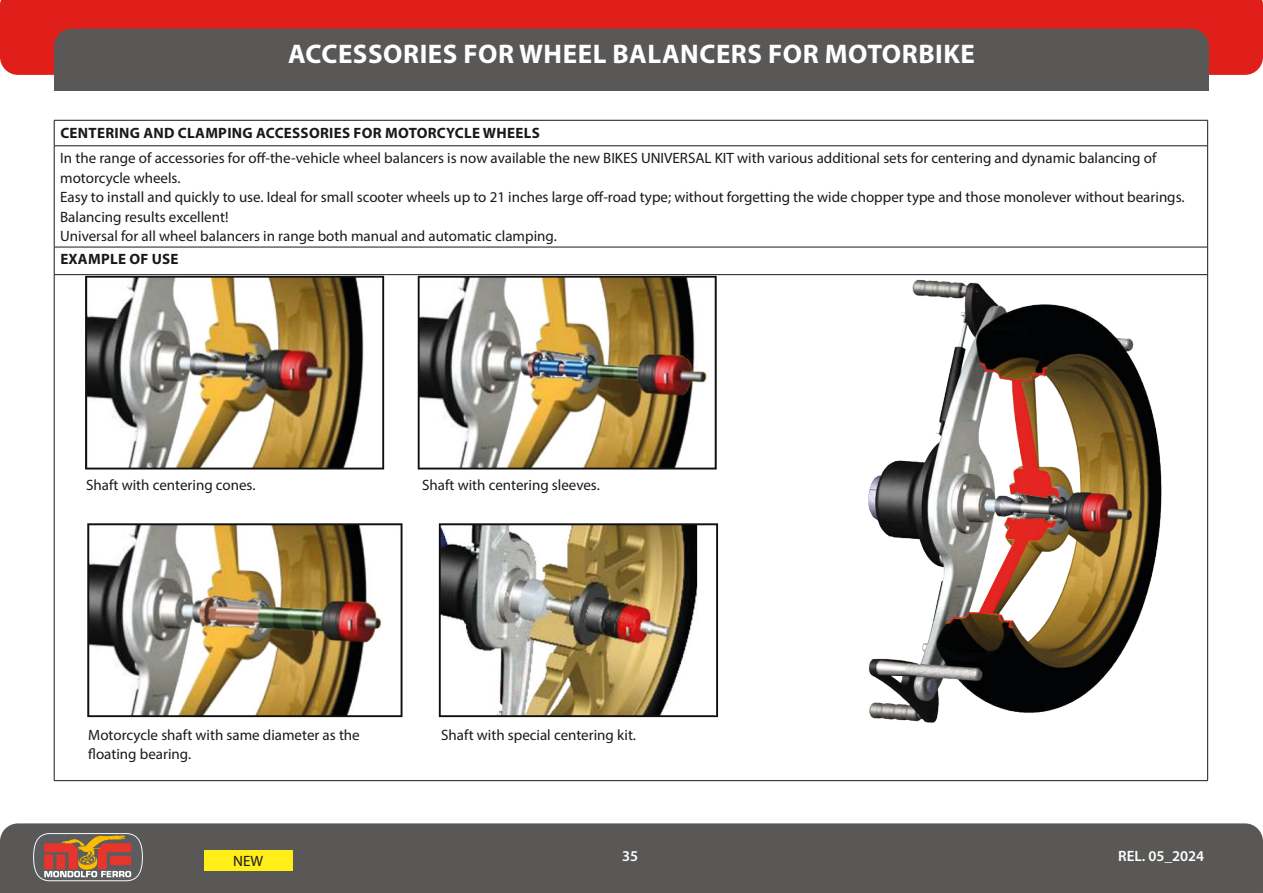
<style>
.page{position:relative;width:1263px;height:893px;background:#fff}
.page>*{position:absolute;margin:0;border:0;box-sizing:border-box;transform-origin:0 0}
.t1{font:700 27px "Myriad Pro";letter-spacing:.02em;color:#fff}
.t2{font:15px/19.5px "Myriad Pro";color:#1a181c}
.t3{font:700 15px "Myriad Pro";letter-spacing:.02em;color:#1a181c}
.t4{font:600 15px "Myriad Pro";color:#fff}
.t5{font:15px "Myriad Pro";color:#1a181c}
</style>
<div class="page">
<div style="left:0;top:823px;width:1263px;height:70px;background:#595857"></div>
<div style="left:0;top:42px;width:1263px;height:33px;background:#e01f1b"></div>
<div style="left:0;top:0;width:1263px;height:42px;background:#e01f1b"></div>
<div style="left:54px;top:29px;width:1155px;height:62px;background:#595857;border-radius:18px"></div>
<div style="left:54px;top:52px;width:1155px;height:39px;background:#595857"></div>
<svg style="left:33px;top:832px;width:110px;height:50px;background:#9c6c5b"></svg>
<div style="left:204px;top:850px;width:88px;height:21px;background:#ffee17"></div>
<hr style="left:54px;top:120px;width:1154px;height:1px;background:#1a181c">
<svg style="left:54px;top:120px;width:1px;height:26px"></svg>
<svg style="left:1207px;top:120px;width:1px;height:26px"></svg>
<hr style="left:54px;top:146px;width:1154px;height:1px;background:#1a181c">
<hr style="left:54px;top:146px;width:1px;height:101px;background:#1a181c">
<hr style="left:1207px;top:146px;width:1px;height:101px;background:#1a181c">
<hr style="left:54px;top:247px;width:1154px;height:1px;background:#1a181c">
<svg style="left:54px;top:247px;width:1px;height:27px"></svg>
<svg style="left:1207px;top:247px;width:1px;height:27px"></svg>
<hr style="left:54px;top:274px;width:1154px;height:1px;background:#1a181c">
<hr style="left:54px;top:275px;width:1px;height:505px;background:#1a181c">
<hr style="left:1207px;top:275px;width:1px;height:505px;background:#1a181c">
<hr style="left:54px;top:780px;width:1154px;height:1px;background:#1a181c">
<img style="left:79px;top:274px;width:646px;height:444px">
<img style="left:854px;top:274px;width:324px;height:449px">
<h1 class="t1" style="left:288px;top:36px;width:688px">ACCESSORIES FOR WHEEL BALANCERS FOR MOTORBIKE</h1>
<p class="t3" style="left:60px;top:123px;width:481px">CENTERING AND CLAMPING ACCESSORIES FOR MOTORCYCLE WHEELS</p>
<p class="t2" style="left:60px;top:148px;width:1126px">In the range of accessories for off-the-vehicle wheel balancers is now available the new BIKES UNIVERSAL KIT with various additional sets for centering and dynamic balancing of motorcycle wheels.<br>Easy to install and quickly to use. Ideal for small scooter wheels up to 21 inches large off-road type; without forgetting the wide chopper type and those monolever without bearings.<br>Balancing results excellent!<br>Universal for all wheel balancers in range both manual and automatic clamping.</p>
<p class="t3" style="left:60px;top:249px;width:120px">EXAMPLE OF USE</p>
<p class="t2" style="left:86px;top:475px;width:171px">Shaft with centering cones.</p>
<p class="t2" style="left:422px;top:475px;width:179px">Shaft with centering sleeves.</p>
<p class="t2" style="left:88px;top:725px;width:273px">Motorcycle shaft with same diameter as the floating bearing.</p>
<p class="t2" style="left:441px;top:725px;width:196px">Shaft with special centering kit.</p>
<p class="t5" style="left:233px;top:852px;width:32px">NEW</p>
<p class="t4" style="left:622px;top:847px;width:18px">35</p>
<p class="t4" style="left:1118px;top:847px;width:88px">REL. 05_2024</p>
</div>
